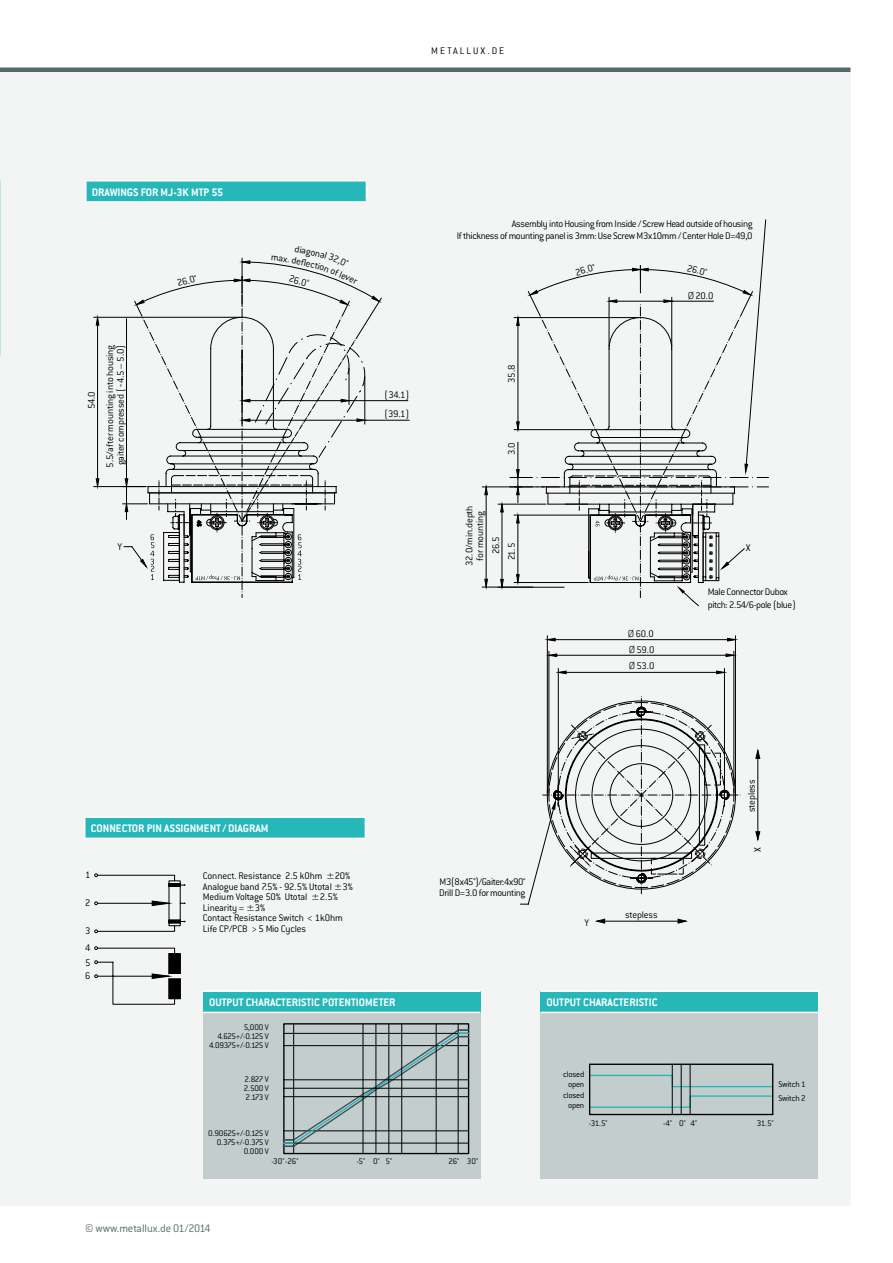
<style>
.page{position:relative;width:893px;height:1263px;background:#fff}
.page>*{position:absolute;margin:0;border:0;box-sizing:border-box;transform-origin:0 0}
.t1{font:700 12px "Conduit ITC";color:#fff}
.t2{font:300 12px "Conduit ITC";letter-spacing:-.01em;color:#57696b}
.t3{font:300 10.5px/10.5px "Conduit ITC";letter-spacing:-.025em;color:#000}
.t4{font:300 10.5px "Conduit ITC";letter-spacing:.19em;color:#000}
.t5{font:300 9px/9px "Conduit ITC";letter-spacing:-.03em;color:#000}
.t6{font:300 9px/9px "Conduit ITC";letter-spacing:-.06em;color:#000;text-align:right}
.s1{font-family:"Klavika Basic"}
</style>
<div class="page">
<div style="left:0;top:70px;width:850px;height:1136px;background:#f3f5f5"></div>
<div style="left:541px;top:1011px;width:277px;height:167px;background:#c3cdce"></div>
<div style="left:541px;top:991px;width:277px;height:21px;background:#26b7b9"></div>
<hr style="left:541px;top:990px;width:277px;height:2px;background:#fff">
<hr style="left:541px;top:1012px;width:277px;height:1px;background:#fff">
<svg style="left:589px;top:1063px;width:185px;height:53px"></svg>
<hr style="left:690px;top:1064px;width:1px;height:50px;background:#000">
<hr style="left:772px;top:1064px;width:1px;height:50px;background:#000">
<hr style="left:672px;top:1064px;width:1px;height:50px;background:#000">
<hr style="left:681px;top:1064px;width:1px;height:50px;background:#000">
<div style="left:85px;top:817px;width:280px;height:21px;background:#26b7b9"></div>
<svg style="left:365px;top:818px;width:1px;height:19px"></svg>
<hr style="left:84px;top:816px;width:282px;height:2px;background:#fff">
<svg style="left:84px;top:818px;width:1px;height:19px"></svg>
<hr style="left:84px;top:837px;width:282px;height:2px;background:#fff">
<div style="left:86px;top:181px;width:280px;height:21px;background:#26b7b9"></div>
<svg style="left:366px;top:182px;width:1px;height:19px"></svg>
<hr style="left:85px;top:180px;width:282px;height:2px;background:#fff">
<svg style="left:85px;top:182px;width:2px;height:19px"></svg>
<hr style="left:85px;top:201px;width:282px;height:2px;background:#fff">
<div style="left:203px;top:1011px;width:277px;height:167px;background:#c3cdce"></div>
<div style="left:203px;top:991px;width:277px;height:21px;background:#26b7b9"></div>
<hr style="left:203px;top:990px;width:277px;height:2px;background:#fff">
<hr style="left:203px;top:1012px;width:277px;height:1px;background:#fff">
<div style="left:283px;top:1023px;width:186px;height:131px;border:1px solid #000"></div>
<hr style="left:389px;top:1024px;width:1px;height:129px;background:#000">
<hr style="left:458px;top:1024px;width:1px;height:129px;background:#000">
<hr style="left:363px;top:1024px;width:1px;height:129px;background:#000">
<hr style="left:376px;top:1024px;width:1px;height:129px;background:#000">
<hr style="left:293px;top:1024px;width:1px;height:129px;background:#000">
<svg style="left:282px;top:1029px;width:188px;height:119px"></svg>
<hr style="left:436px;top:1024px;width:1px;height:129px;background:#000">
<hr style="left:401px;top:1024px;width:1px;height:129px;background:#000">
<svg style="left:482px;top:219px;width:286px;height:387px"></svg>
<svg style="left:94px;top:874px;width:91px;height:130px"></svg>
<hr style="left:758px;top:750px;width:1px;height:89px;background:#000">
<svg style="left:755px;top:831px;width:5px;height:9px"></svg>
<svg style="left:755px;top:750px;width:5px;height:9px"></svg>
<hr style="left:597px;top:921px;width:89px;height:1px;background:#000">
<svg style="left:596px;top:919px;width:9px;height:5px"></svg>
<svg style="left:678px;top:919px;width:8px;height:5px"></svg>
<hr style="left:547px;top:636px;width:1px;height:157px;background:#000">
<hr style="left:735px;top:636px;width:1px;height:157px;background:#000">
<svg style="left:520px;top:638px;width:220px;height:266px"></svg>
<hr style="left:94px;top:486px;width:52px;height:1px;background:#000">
<hr style="left:94px;top:317px;width:146px;height:1px;background:#000">
<hr style="left:365px;top:420px;width:44px;height:1px;background:#000">
<hr style="left:0;top:68px;width:850px;height:4px;background:#57696b">
<svg style="left:96px;top:257px;width:286px;height:340px"></svg>
<p class="t1" style="left:92px;top:185px;width:32px">DRAWINGS</p>
<p class="t1" style="left:141px;top:185px;width:84px">FOR MJ-3K MTP 55</p>
<p class="t1" style="left:98px;top:185px;width:23px">IMENSIONS</p>
<p class="t1" style="left:149px;top:185px;width:64px">MJ-3K MTP 55</p>
<p class="t3" style="left:82px;top:468px;width:124px;line-height:18.5px;text-indent:58px;rotate:-90deg">54.0<br>5.5/after mounting into housing</p>
<p class="t3" style="left:115px;top:465px;width:122px;rotate:-90deg">gaiter compressed (˜4.5 – 5.0)</p>
<p class="t3" style="left:117px;top:541px;width:6px">Y</p>
<p class="t3" style="left:176px;top:278px;width:22px;rotate:-15deg">26.0°</p>
<p class="t3" style="left:291px;top:273px;width:22px;rotate:15deg">26.0°</p>
<p class="t1" style="left:91px;top:821px;width:86px">CONN ECTOR PIN ASSIGNM</p>
<p class="t1" style="left:204px;top:821px;width:64px">ENT/DIAGRAM</p>
<p class="t4" style="left:431px;top:45px;width:74px">METALLUX.DE</p>
<p class="t3" style="left:384px;top:385px;width:26px;line-height:19.2px">(34.1) (39.1)</p>
<p class="t3" style="left:457px;top:217px;width:297px;line-height:12.6px;text-align:right">Assembly into Housing from Inside / Screw Head outside of housing<br>If thickness of mounting panel is 3mm: Use Screw M3x10mm / Center Hole D=49,0</p>
<p class="t3" style="left:506px;top:383px;width:19px;rotate:-90deg">35.8</p>
<p class="t3" style="left:506px;top:455px;width:14px;rotate:-90deg">3.0</p>
<p class="t3" style="left:464px;top:566px;width:62px;text-align:center;rotate:-90deg">32.0/min.depth for mounting</p>
<p class="t3" style="left:491px;top:554px;width:19px;rotate:-90deg">26.5</p>
<p class="t3" style="left:506px;top:560px;width:18px;rotate:-90deg">21.5</p>
<p class="t3" style="left:574px;top:267px;width:22px;rotate:-15deg">26.0°</p>
<p class="t3" style="left:689px;top:262px;width:22px;rotate:15deg">26.0°</p>
<p class="t3" style="left:688px;top:290px;width:27px"><span class="s1">Ø</span>20.0</p>
<p class="t3" style="left:746px;top:543px;width:6px">X</p>
<p class="t3" style="left:628px;top:626px;width:28px;line-height:15.6px"><span class="s1">Ø</span>60.0<br><span class="s1">Ø</span>59.0</p>
<p class="t3" style="left:629px;top:661px;width:27px"><span class="s1">Ø</span>53.0</p>
<p class="t3" style="left:708px;top:586px;width:89px;line-height:12.6px">Male Connector Dubox pitch: 2.54/6-pole (blue)</p>
<p class="t3" style="left:746px;top:812px;width:34px;rotate:-90deg">stepless</p>
<p class="t3" style="left:752px;top:851px;width:6px;rotate:-90deg">X</p>
<p class="t3" style="left:85px;top:869px;width:7px">1</p>
<p class="t3" style="left:85px;top:897px;width:7px">2</p>
<p class="t3" style="left:85px;top:922px;width:7px;line-height:16.8px">3<br>4</p>
<p class="t3" style="left:85px;top:955px;width:7px;line-height:13.6px">5<br>6</p>
<p class="t3" style="left:203px;top:871px;width:152px">Connect. Resistance 2.5 kOhm ±20%<br>Analogue band 7.5% - 92.5% Utotal ±3%<br>Medium Voltage 50% Utotal ±2.5%<br>Linearity = ±3%<br>Contact Resistance Switch &lt; 1kOhm<br>Life CP/PCB &gt; 5 Mio Cycles</p>
<p class="t3" style="left:439px;top:876px;width:88px">M3(8x45°)/Gaiter:4x90°<br>Drill D=3.0 for mounting</p>
<p class="t3" style="left:584px;top:917px;width:6px">Y</p>
<p class="t3" style="left:625px;top:909px;width:34px">stepless</p>
<p class="t1" style="left:209px;top:996px;width:188px">OUTPUT CHARACTERISTIC POTENTIOMETER</p>
<p class="t1" style="left:373px;top:996px;width:7px">E</p>
<p class="t6" style="left:209px;top:1023px;width:61px">5,000 V<br>4.625+/-0.125 V<br>4.09375+/-0.125 V</p>
<p class="t5" style="left:222px;top:1032px;width:3px">,</p>
<p class="t5" style="left:250px;top:1032px;width:3px">,</p>
<p class="t5" style="left:213px;top:1041px;width:3px">,</p>
<p class="t5" style="left:250px;top:1041px;width:3px">,</p>
<p class="t5" style="left:244px;top:1074px;width:27px;text-align:justify">2.827 V 2.500 V 2.173 V</p>
<p class="t5" style="left:248px;top:1074px;width:5px">, , ,</p>
<p class="t6" style="left:208px;top:1128px;width:62px">0.90625+/-0.125 V<br>0.375+/-0.375 V<br>0.000 V</p>
<p class="t5" style="left:213px;top:1128px;width:3px">,</p>
<p class="t5" style="left:250px;top:1128px;width:3px">,</p>
<p class="t5" style="left:221px;top:1137px;width:3px">,</p>
<p class="t5" style="left:248px;top:1137px;width:5px">, ,</p>
<p class="t5" style="left:272px;top:1157px;width:28px">-30°-26°</p>
<p class="t5" style="left:357px;top:1157px;width:37px">-5° 0° 5°</p>
<p class="t5" style="left:448px;top:1157px;width:31px">26° 30°</p>
<p class="t1" style="left:547px;top:996px;width:112px">OUTPUT CHARACTERISTIC</p>
<p class="t5" style="left:563px;top:1069px;width:23px;line-height:10.5px;text-align:center">closed open closed open</p>
<p class="t5" style="left:778px;top:1077px;width:29px;line-height:13.5px">Switch 1<br>Switch 2</p>
<p class="t5" style="left:589px;top:1119px;width:20px">-31.5°</p>
<p class="t5" style="left:663px;top:1119px;width:35px">-4° 0° 4°</p>
<p class="t5" style="left:757px;top:1119px;width:18px">31.5°</p>
<p class="t2" style="left:85px;top:1222px;width:127px">© www.metallux.de 01/2014</p>
</div>
